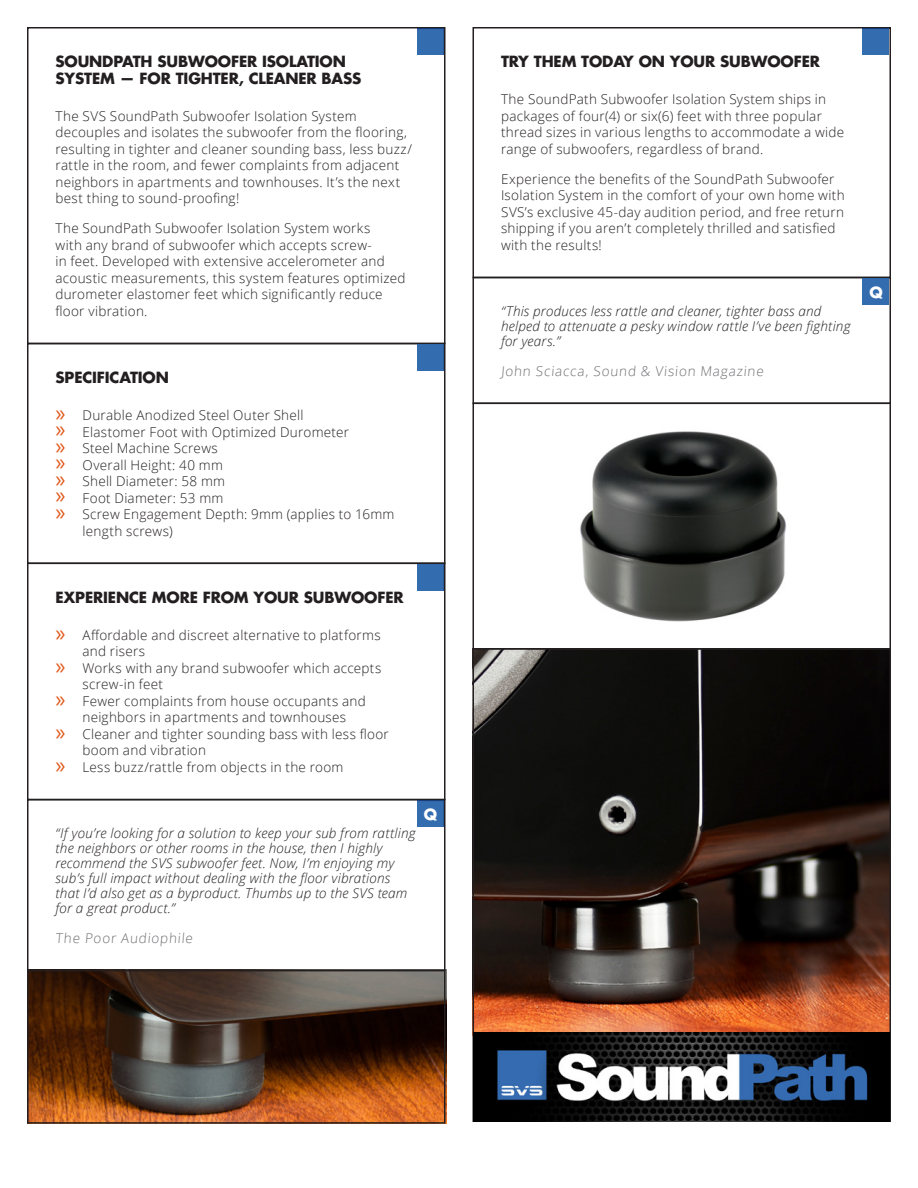
<style>
.page{position:relative;width:918px;height:1188px;background:#fff}
.page>*{position:absolute;margin:0;border:0;box-sizing:border-box;transform-origin:0 0}
.t1{font:700 15px/16.5px "Futura LT";letter-spacing:-.01em;color:#231f20}
.t2{font:700 15px "Futura LT";color:#fff}
.t3{font:300 13.5px/16.5px "Open Sans";letter-spacing:.02em;color:#231f20}
.t4{font:italic 300 13.5px/15px "Open Sans";letter-spacing:.015em;color:#231f20}
.t5{font:300 13.5px "Open Sans";color:#6d6e71}
.s1{font-family:"Myriad Pro";font-weight:400;font-size:24px;color:#e05819}
</style>
<div class="page">
<img style="left:580px;top:431px;width:207px;height:191px">
<img style="left:30px;top:973px;width:413px;height:148px">
<img style="left:475px;top:651px;width:413px;height:382px">
<div style="left:27px;top:970px;width:419px;height:154px;border:2px solid #231f20"></div>
<div style="left:472px;top:403px;width:419px;height:247px;border:2px solid #231f20"></div>
<div style="left:27px;top:27px;width:419px;height:317px;border:2px solid #231f20"></div>
<div style="left:27px;top:343px;width:419px;height:221px;border:2px solid #231f20"></div>
<div style="left:27px;top:563px;width:419px;height:237px;border:2px solid #231f20"></div>
<div style="left:27px;top:799px;width:419px;height:172px;border:2px solid #231f20"></div>
<div style="left:472px;top:27px;width:419px;height:251px;border:2px solid #231f20"></div>
<div style="left:472px;top:277px;width:419px;height:127px;border:2px solid #231f20"></div>
<div style="left:416px;top:27px;width:37px;height:30px;background:#1f4678;opacity:.75"></div>
<div style="left:416px;top:344px;width:37px;height:30px;background:#1f4678;opacity:.75"></div>
<div style="left:416px;top:563px;width:37px;height:30px;background:#1f4678;opacity:.75"></div>
<div style="left:415px;top:799px;width:44px;height:30px;background:#1f4678;opacity:.75"></div>
<div style="left:861px;top:27px;width:37px;height:30px;background:#1f4678;opacity:.75"></div>
<div style="left:861px;top:277px;width:43px;height:30px;background:#1f4678;opacity:.75"></div>
<img style="left:473px;top:1033px;width:417px;height:88px">
<p class="t1" style="left:56px;top:53px;width:308px">SOUNDPATH SUBWOOFER ISOLATION<br>SYSTEM — FOR TIGHTER, CLEANER BASS</p>
<p class="t3" style="left:56px;top:107px;width:358px">The SVS SoundPath Subwoofer Isolation System decouples and isolates the subwoofer from the flooring, resulting in tighter and cleaner sounding bass, less buzz/ rattle in the room, and fewer complaints from adjacent neighbors in apartments and townhouses. It’s the next best thing to sound-proofing!</p>
<p class="t3" style="left:56px;top:220px;width:351px">The SoundPath Subwoofer Isolation System works<br>with any brand of subwoofer which accepts screw-<br>in feet. Developed with extensive accelerometer and acoustic measurements, this system features optimized durometer elastomer feet which significantly reduce floor vibration.</p>
<p class="t1" style="left:56px;top:369px;width:115px">SPECIFICATION</p>
<p class="t3" style="left:55px;top:407px;width:250px"><span class="s1">»</span> Durable Anodized Steel Outer Shell</p>
<p class="t3" style="left:55px;top:423px;width:295px"><span class="s1">»</span> Elastomer Foot with Optimized Durometer</p>
<p class="t3" style="left:55px;top:440px;width:164px"><span class="s1">»</span> Steel Machine Screws</p>
<p class="t3" style="left:55px;top:456px;width:169px"><span class="s1">»</span> Overall Height: 40 mm</p>
<p class="t3" style="left:55px;top:473px;width:171px"><span class="s1">»</span> Shell Diameter: 58 mm</p>
<p class="t3" style="left:55px;top:489px;width:169px"><span class="s1">»</span> Foot Diameter: 53 mm</p>
<p class="t3" style="left:55px;top:506px;width:341px"><span class="s1">»</span> Screw Engagement Depth: 9mm (applies to 16mm</p>
<p class="t3" style="left:82px;top:522px;width:92px">length screws)</p>
<p class="t1" style="left:56px;top:589px;width:350px">EXPERIENCE MORE FROM YOUR SUBWOOFER</p>
<p class="t3" style="left:55px;top:626px;width:327px"><span class="s1">»</span> Affordable and discreet alternative to platforms</p>
<p class="t3" style="left:82px;top:643px;width:64px">and risers</p>
<p class="t3" style="left:55px;top:659px;width:327px"><span class="s1">»</span> Works with any brand subwoofer which accepts</p>
<p class="t3" style="left:82px;top:676px;width:82px">screw-in feet</p>
<p class="t3" style="left:55px;top:692px;width:312px"><span class="s1">»</span> Fewer complaints from house occupants and</p>
<p class="t3" style="left:82px;top:709px;width:265px">neighbors in apartments and townhouses</p>
<p class="t3" style="left:55px;top:725px;width:335px"><span class="s1">»</span> Cleaner and tighter sounding bass with less floor</p>
<p class="t3" style="left:82px;top:742px;width:125px">boom and vibration</p>
<p class="t3" style="left:55px;top:758px;width:290px"><span class="s1">»</span> Less buzz/rattle from objects in the room</p>
<p class="t4" style="left:56px;top:825px;width:362px">“If you’re looking for a solution to keep your sub from rattling the neighbors or other rooms in the house, then I highly recommend the SVS subwoofer feet. Now, I’m enjoying my sub’s full impact without dealing with the floor vibrations that I’d also get as a byproduct. Thumbs up to the SVS team for a great product.”</p>
<p class="t5" style="left:56px;top:929px;width:140px">The Poor Audiophile</p>
<p class="t2" style="left:424px;top:804px;width:15px">Q</p>
<p class="t1" style="left:501px;top:53px;width:321px">TRY THEM TODAY ON YOUR SUBWOOFER</p>
<p class="t3" style="left:501px;top:91px;width:345px">The SoundPath Subwoofer Isolation System ships in packages of four(4) or six(6) feet with three popular thread sizes in various lengths to accommodate a wide range of subwoofers, regardless of brand.</p>
<p class="t3" style="left:501px;top:170px;width:345px">Experience the benefits of the SoundPath Subwoofer Isolation System in the comfort of your own home with SVS’s exclusive 45-day audition period, and free return shipping if you aren’t completely thrilled and satisfied with the results!</p>
<p class="t4" style="left:501px;top:303px;width:351px">“This produces less rattle and cleaner, tighter bass and helped to attenuate a pesky window rattle I’ve been fighting for years.”</p>
<p class="t5" style="left:501px;top:361px;width:265px">John Sciacca, Sound &amp; Vision Magazine</p>
<p class="t2" style="left:869px;top:282px;width:15px">Q</p>
</div>
